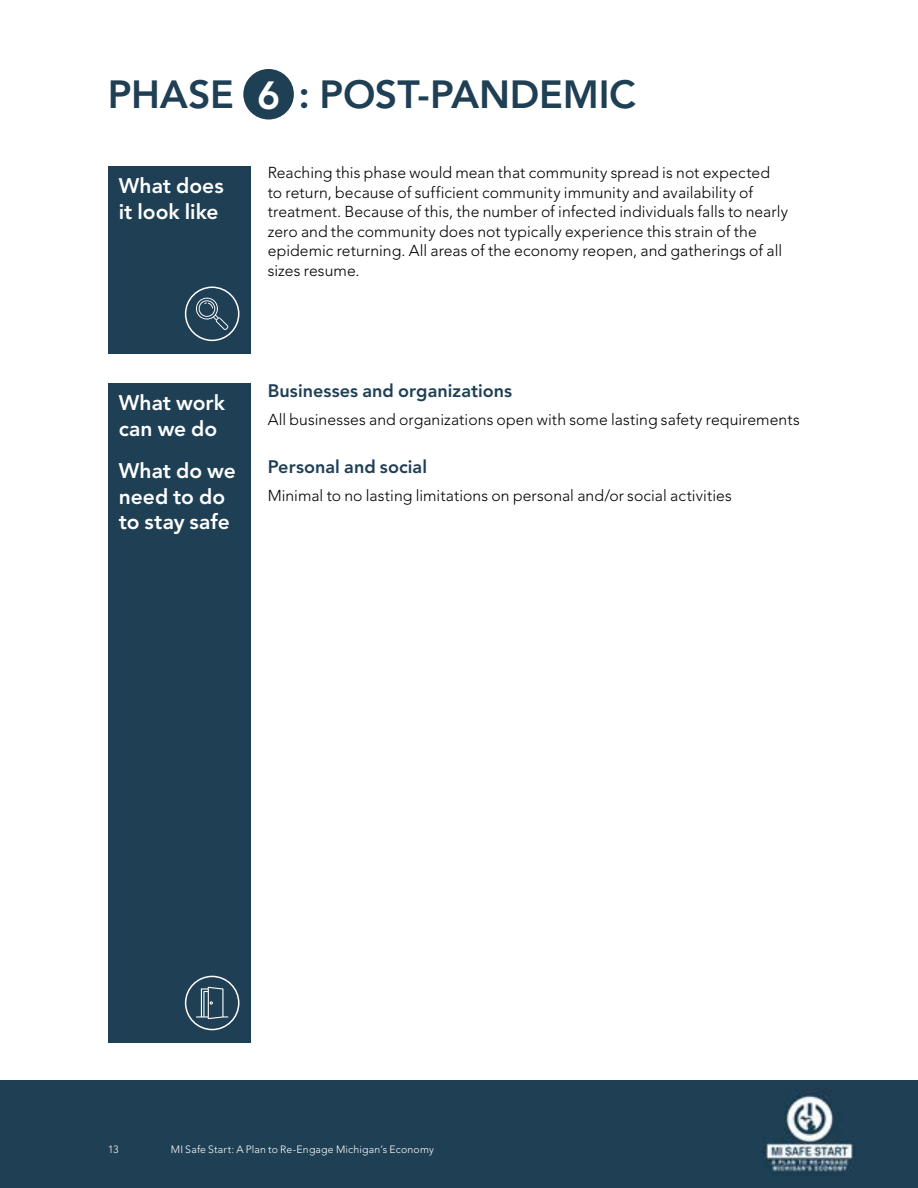
<style>
.page{position:relative;width:918px;height:1188px;background:#fff}
.page>*{position:absolute;margin:0;border:0;box-sizing:border-box;transform-origin:0 0}
.t1{font:800 39px "Avenir LT Std";letter-spacing:-.005em;color:#1e3f54}
.t2{font:800 39px "Avenir LT Std";color:#fff}
.t3{font:800 21px/25.5px "Avenir LT Std";color:#fff}
.t4{font:800 18px "Avenir LT Std";letter-spacing:.005em;color:#1e3f54}
.t5{font:300 15.75px/19.5px "Avenir LT Std";letter-spacing:.005em;color:#000}
.t6{font:300 10.5px "Avenir LT Std";letter-spacing:.02em;color:#fff}
</style>
<div class="page">
<div style="left:0;top:1080px;width:918px;height:108px;background:#1f3f54"></div>
<img style="left:762px;top:1088px;width:93px;height:84px">
<div style="left:243px;top:69px;width:51px;height:51px;background:#1e3f54;border-radius:50%"></div>
<div style="left:108px;top:166px;width:143px;height:188px;background:#1e3f54"></div>
<svg style="left:196px;top:297px;width:33px;height:33px"></svg>
<div style="left:185px;top:287px;width:54px;height:54px;border:2px solid #fff;border-radius:50%"></div>
<div style="left:108px;top:384px;width:143px;height:659px;background:#1e3f54"></div>
<svg style="left:196px;top:987px;width:32px;height:32px"></svg>
<div style="left:185px;top:976px;width:54px;height:54px;border:2px solid #fff;border-radius:50%"></div>
<h1 class="t1" style="left:108px;top:71px;width:127px">PHASE</h1>
<h1 class="t1" style="left:299px;top:71px;width:339px">: POST-PANDEMIC</h1>
<h1 class="t2" style="left:257px;top:72px;width:25px">6</h1>
<h2 class="t3" style="left:119px;top:173px;width:106px">What does it look like</h2>
<p class="t5" style="left:268px;top:163px;width:522px">Reaching this phase would mean that community spread is not expected to return, because of sufficient community immunity and availability of treatment. Because of this, the number of infected individuals falls to nearly zero and the community does not typically experience this strain of the epidemic returning. All areas of the economy reopen, and gatherings of all sizes resume.</p>
<h2 class="t3" style="left:119px;top:390px;width:108px">What work can we do</h2>
<h2 class="t3" style="left:119px;top:458px;width:119px">What do we need to do to stay safe</h2>
<p class="t4" style="left:268px;top:380px;width:246px">Businesses and organizations</p>
<p class="t5" style="left:268px;top:410px;width:534px">All businesses and organizations open with some lasting safety requirements</p>
<p class="t4" style="left:268px;top:456px;width:161px">Personal and social</p>
<p class="t5" style="left:268px;top:486px;width:466px">Minimal to no lasting limitations on personal and/or social activities</p>
<p class="t6" style="left:108px;top:1144px;width:12px">13</p>
<p class="t6" style="left:171px;top:1144px;width:265px">MI Safe Start: A Plan to Re-Engage Michigan’s Economy</p>
</div>
